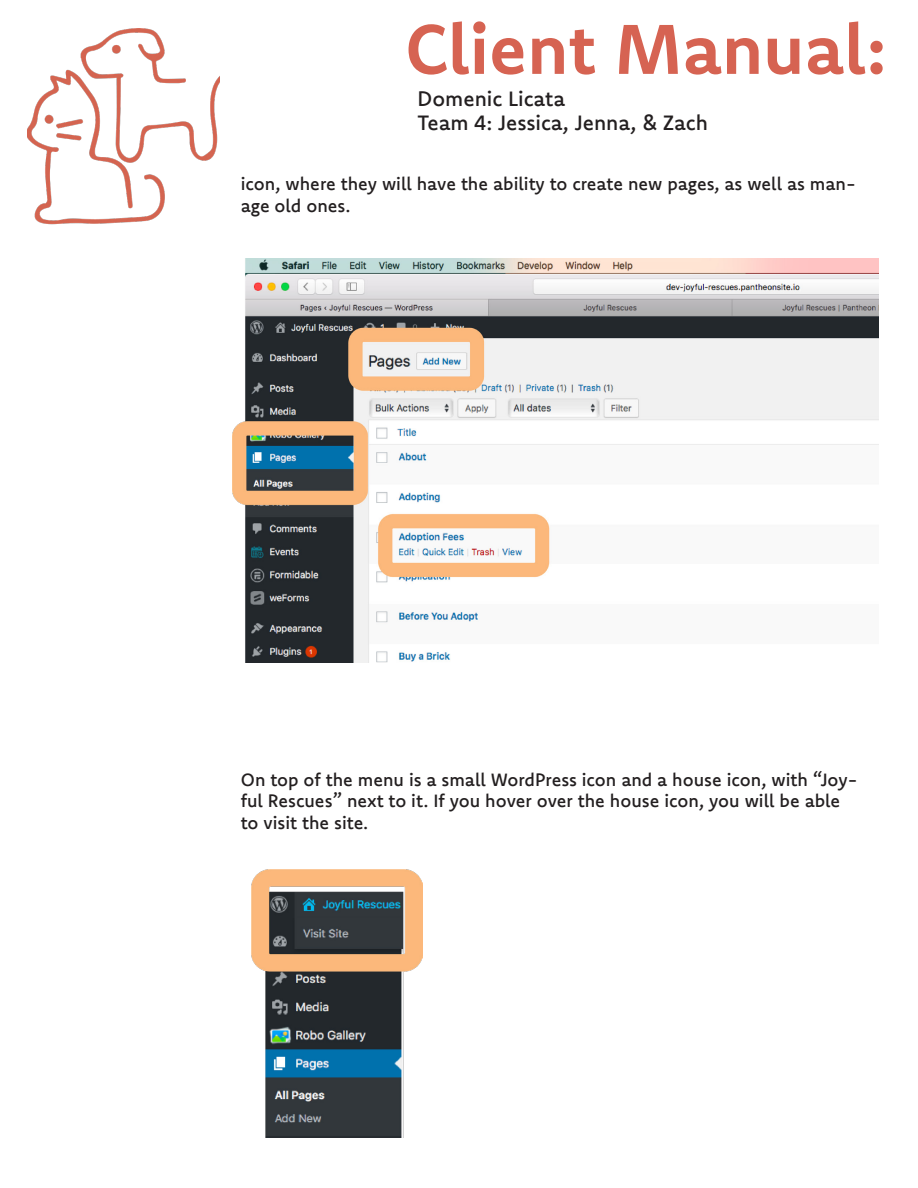
<style>
.page{position:relative;width:918px;height:1188px;background:#fff}
.page>*{position:absolute;margin:0;border:0;box-sizing:border-box;transform-origin:0 0}
.t1{font:700 70.5px "Komet";color:#d66352}
.t2{font:500 21px "Komet";color:#231f20}
.t3{font:500 18px/21.6px "Komet";color:#231f20}
</style>
<div class="page">
<img style="left:232px;top:259px;width:646px;height:404px">
<img style="left:27px;top:28px;width:192px;height:197px">
<img style="left:252px;top:869px;width:170px;height:269px">
<p class="t1" style="left:405px;top:3px;width:483px">Client Manual:</p>
<p class="t2" style="left:417px;top:85px;width:149px">Domenic Licata</p>
<p class="t2" style="left:417px;top:109px;width:292px">Team 4: Jessica, Jenna, &amp; Zach</p>
<p class="t3" style="left:241px;top:172px;width:617px">icon, where they will have the ability to create new pages, as well as man&shy;age old ones.</p>
<p class="t3" style="left:241px;top:768px;width:619px">On top of the menu is a small WordPress icon and a house icon, with “Joy&shy;ful Rescues” next to it. If you hover over the house icon, you will be able to visit the site.</p>
</div>
